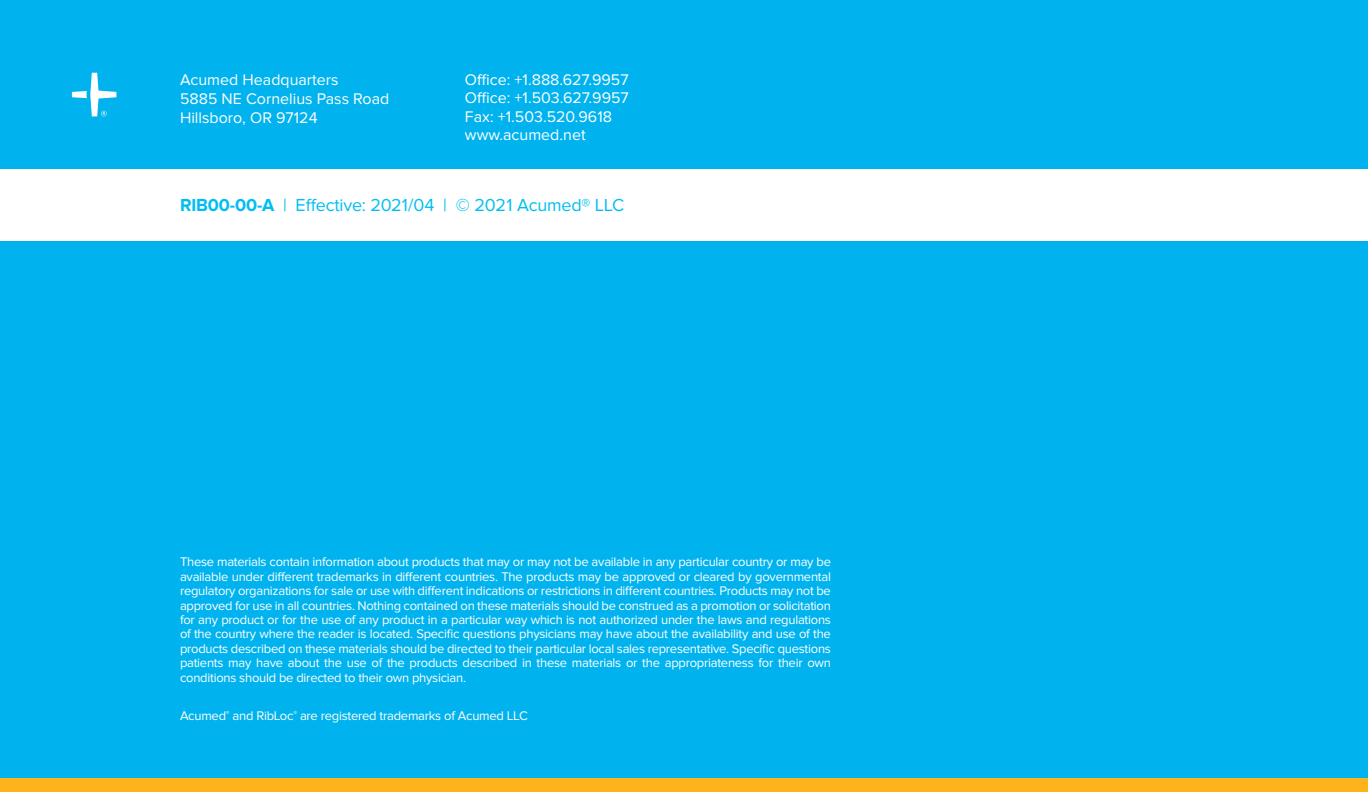
<style>
.page{position:relative;width:1368px;height:792px;background:#00b3ef}
.page>*{position:absolute;margin:0;border:0;box-sizing:border-box;transform-origin:0 0}
.t1{font:18px "Proxima Nova";letter-spacing:-.01em;color:#00bef1}
.t2{font:16px/18.6px "Proxima Nova";color:#fff}
.t3{font:13px/14.4px "Proxima Nova";letter-spacing:-.02em;color:#fff;text-align:justify}
.s1{font-weight:700}
</style>
<div class="page">
<div style="left:0;top:169px;width:1368px;height:72px;background:#fff"></div>
<svg style="left:72px;top:73px;width:44px;height:43px"></svg>
<div style="left:0;top:779px;width:1368px;height:13px;background:#fcb31c"></div>
<p class="t2" style="left:180px;top:71px;width:211px">Acumed Headquarters<br>5885 NE Cornelius Pass Road<br>Hillsboro, OR 97124</p>
<p class="t2" style="left:465px;top:70px;width:165px">Office: +1.888.627.9957<br>Office: +1.503.627.9957<br>Fax: +1.503.520.9618 www.acumed.net</p>
<h1 class="t1" style="left:180px;top:195px;width:446px"><span class="s1">RIB00-00-A</span> | Effective: 2021/04 | © 2021 Acumed® LLC</h1>
<p class="t3" style="left:180px;top:555px;width:653px">These materials contain information about products that may or may not be available in any particular country or may be available under different trademarks in different countries. The products may be approved or cleared by governmental regulatory organizations for sale or use with different indications or restrictions in different countries. Products may not be approved for use in all countries. Nothing contained on these materials should be construed as a promotion or solicitation for any product or for the use of any product in a particular way which is not authorized under the laws and regulations of the country where the reader is located. Specific questions physicians may have about the availability and use of the products described on these materials should be directed to their particular local sales representative. Specific questions patients may have about the use of the products described in these materials or the appropriateness for their own conditions should be directed to their own physician.</p>
<p class="t3" style="left:180px;top:709px;width:349px">Acumed<sup>®</sup> and RibLoc<sup>®</sup> are registered trademarks of Acumed LLC</p>
</div>
